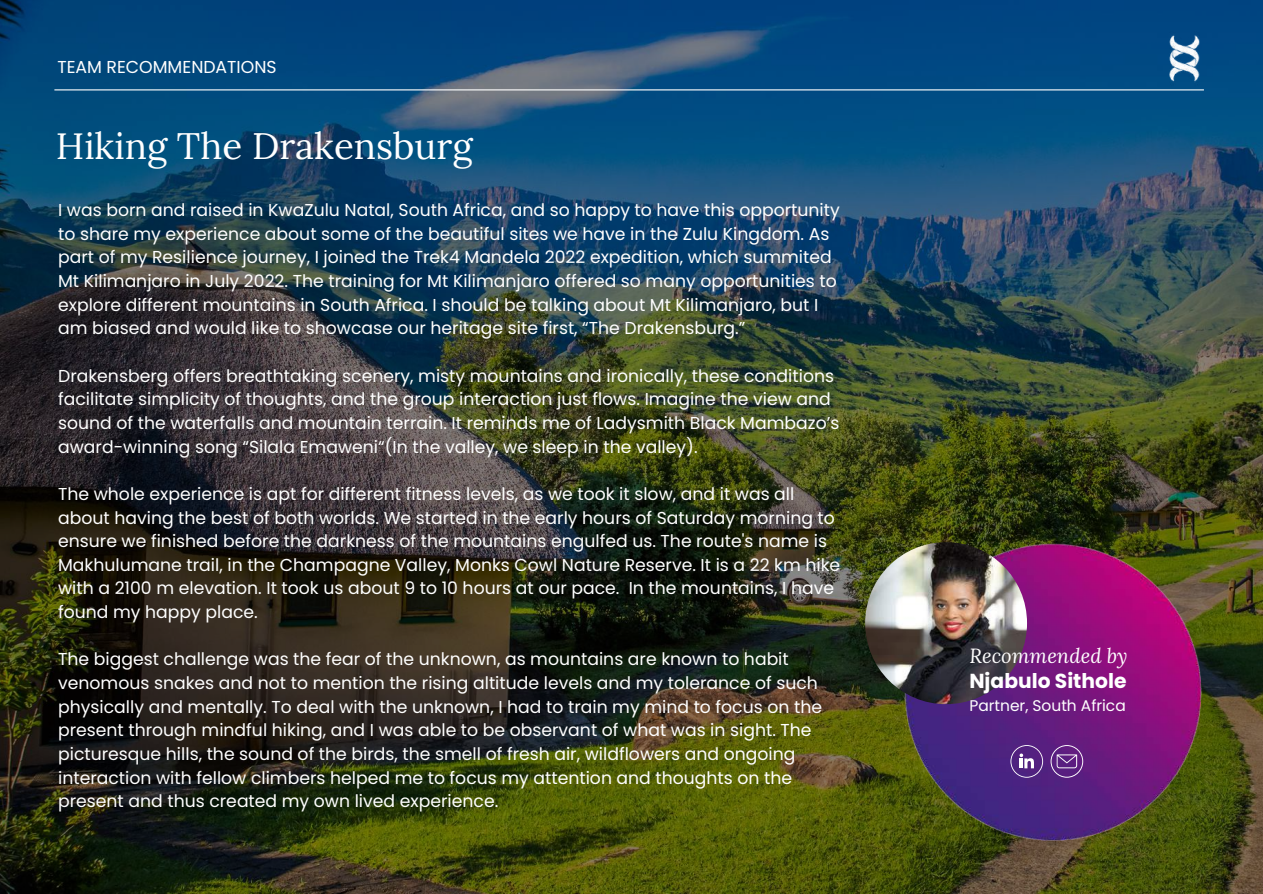
<style>
.page{position:relative;width:1263px;height:894px;background:#fff}
.page>*{position:absolute;margin:0;border:0;box-sizing:border-box;transform-origin:0 0}
.t1{font:36.75px "Lora";color:#fff}
.t2{font:700 20.25px "Poppins";color:#fff}
.t3{font:italic 20.25px "Lora";color:#fff}
.t4{font:17.25px/23.5px "Poppins";color:#fff}
.t5{font:15.45px "Poppins";color:#fff}
</style>
<div class="page">
<img style="left:0;top:0;width:1263px;height:893px">
<hr style="left:54px;top:89px;width:1150px;height:1px;background:#fff">
<img style="left:887px;top:534px;width:327px;height:320px">
<img style="left:865px;top:542px;width:162px;height:162px;border-radius:50%">
<svg style="left:1050px;top:744px;width:33px;height:33px"></svg>
<svg style="left:1010px;top:744px;width:33px;height:33px"></svg>
<img style="left:1140px;top:14px;width:88px;height:89px">
<p class="t4" style="left:57px;top:55px;width:221px">TEAM RECOMMENDATIONS</p>
<h1 class="t1" style="left:56px;top:122px;width:419px">Hiking The Drakensburg</h1>
<p class="t4" style="left:58px;top:198px;width:783px">I was born and raised in KwaZulu Natal, South Africa, and so happy to have this opportunity to share my experience about some of the beautiful sites we have in the Zulu Kingdom. As part of my Resilience journey, I joined the Trek4 Mandela 2022 expedition, which summited Mt Kilimanjaro in July 2022. The training for Mt Kilimanjaro offered so many opportunities to explore different mountains in South Africa. I should be talking about Mt Kilimanjaro, but I am biased and would like to showcase our heritage site first, “The Drakensburg.”</p>
<p class="t4" style="left:58px;top:364px;width:783px">Drakensberg offers breathtaking scenery, misty mountains and ironically, these conditions facilitate simplicity of thoughts, and the group interaction just flows. Imagine the view and sound of the waterfalls and mountain terrain. It reminds me of Ladysmith Black Mambazo’s award-winning song “Silala Emaweni“(In the valley, we sleep in the valley).</p>
<p class="t4" style="left:58px;top:482px;width:784px">The whole experience is apt for different fitness levels, as we took it slow, and it was all about having the best of both worlds. We started in the early hours of Saturday morning to ensure we finished before the darkness of the mountains engulfed us. The route's name is Makhulumane trail, in the Champagne Valley, Monks Cowl Nature Reserve. It is a 22 km hike with a 2100 m elevation. It took us about 9 to 10 hours at our pace. In the mountains, I have found my happy place.</p>
<p class="t4" style="left:58px;top:647px;width:765px">The biggest challenge was the fear of the unknown, as mountains are known to habit venomous snakes and not to mention the rising altitude levels and my tolerance of such physically and mentally. To deal with the unknown, I had to train my mind to focus on the present through mindful hiking, and I was able to be observant of what was in sight. The picturesque hills, the sound of the birds, the smell of fresh air, wildflowers and ongoing interaction with fellow climbers helped me to focus my attention and thoughts on the present and thus created my own lived experience.</p>
<p class="t3" style="left:969px;top:642px;width:160px">Recommended by</p>
<p class="t2" style="left:969px;top:667px;width:159px">Njabulo Sithole</p>
<p class="t5" style="left:969px;top:694px;width:158px">Partner, South Africa</p>
</div>
